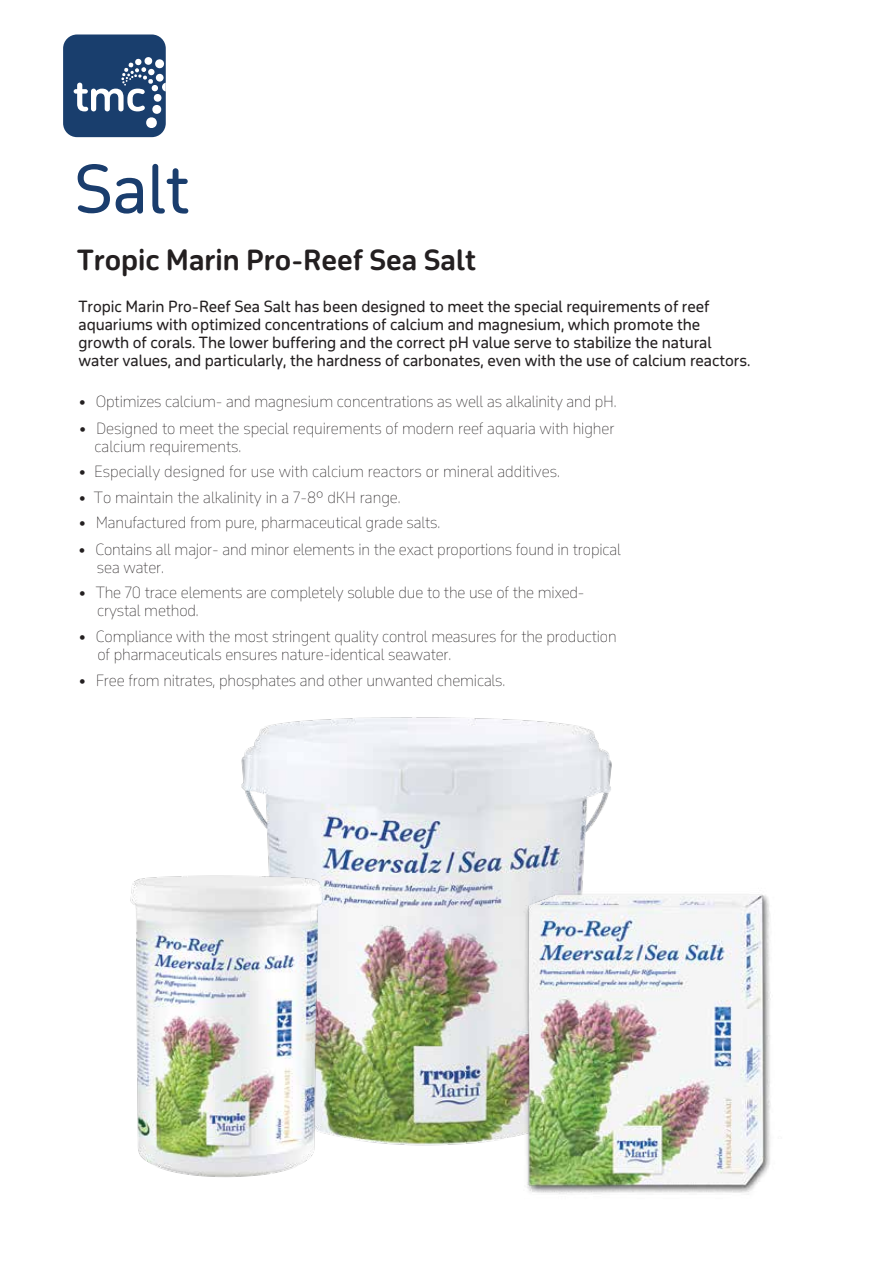
<style>
.page{position:relative;width:893px;height:1263px;background:#fff}
.page>*{position:absolute;margin:0;border:0;box-sizing:border-box;transform-origin:0 0}
.t1{font:63.45px "October Std";color:#1a3d6d}
.t2{font:27px "October Std Bld";color:#231f20}
.t3{font:100 15px/18px "October Std";letter-spacing:-.01em;color:#231f20}
.t4{font:15px/18px "October Std";letter-spacing:-.005em;color:#231f20}
</style>
<div class="page">
<img style="left:241px;top:717px;width:371px;height:429px">
<div style="left:63px;top:34px;width:103px;height:103px;background:#193e6d;border-radius:14px"></div>
<svg style="left:74px;top:57px;width:92px;height:72px"></svg>
<img style="left:130px;top:834px;width:230px;height:344px">
<img style="left:507px;top:880px;width:264px;height:315px">
<h1 class="t1" style="left:74px;top:147px;width:117px">Salt</h1>
<h2 class="t2" style="left:77px;top:242px;width:400px">Tropic Marin Pro-Reef Sea Salt</h2>
<p class="t4" style="left:79px;top:298px;width:673px">Tropic Marin Pro-Reef Sea Salt has been designed to meet the special requirements of reef aquariums with optimized concentrations of calcium and magnesium, which promote the growth of corals. The lower buffering and the correct pH value serve to stabilize the natural water values, and particularly, the hardness of carbonates, even with the use of calcium reactors.</p>
<p class="t3" style="left:79px;top:393px;width:539px">• Optimizes calcium- and magnesium concentrations as well as alkalinity and pH.</p>
<p class="t3" style="left:95px;top:419px;width:521px;text-indent:-15px">• Designed to meet the special requirements of modern reef aquaria with higher calcium requirements.</p>
<p class="t3" style="left:79px;top:463px;width:483px">• Especially designed for use with calcium reactors or mineral additives.</p>
<p class="t3" style="left:79px;top:489px;width:323px">• To maintain the alkalinity in a 7-8° dKH range.</p>
<p class="t3" style="left:79px;top:514px;width:363px">• Manufactured from pure, pharmaceutical grade salts.</p>
<p class="t3" style="left:97px;top:540px;width:525px;text-indent:-19px">• Contains all major- and minor elements in the exact proportions found in tropical sea water.</p>
<p class="t3" style="left:97px;top:583px;width:489px;text-indent:-19px">• The 70 trace elements are completely soluble due to the use of the mixed&shy;crystal method.</p>
<p class="t3" style="left:98px;top:627px;width:521px;text-indent:-19px">• Compliance with the most stringent quality control measures for the production of pharmaceuticals ensures nature-identical seawater.</p>
<p class="t3" style="left:79px;top:671px;width:428px">• Free from nitrates, phosphates and other unwanted chemicals.</p>
</div>
